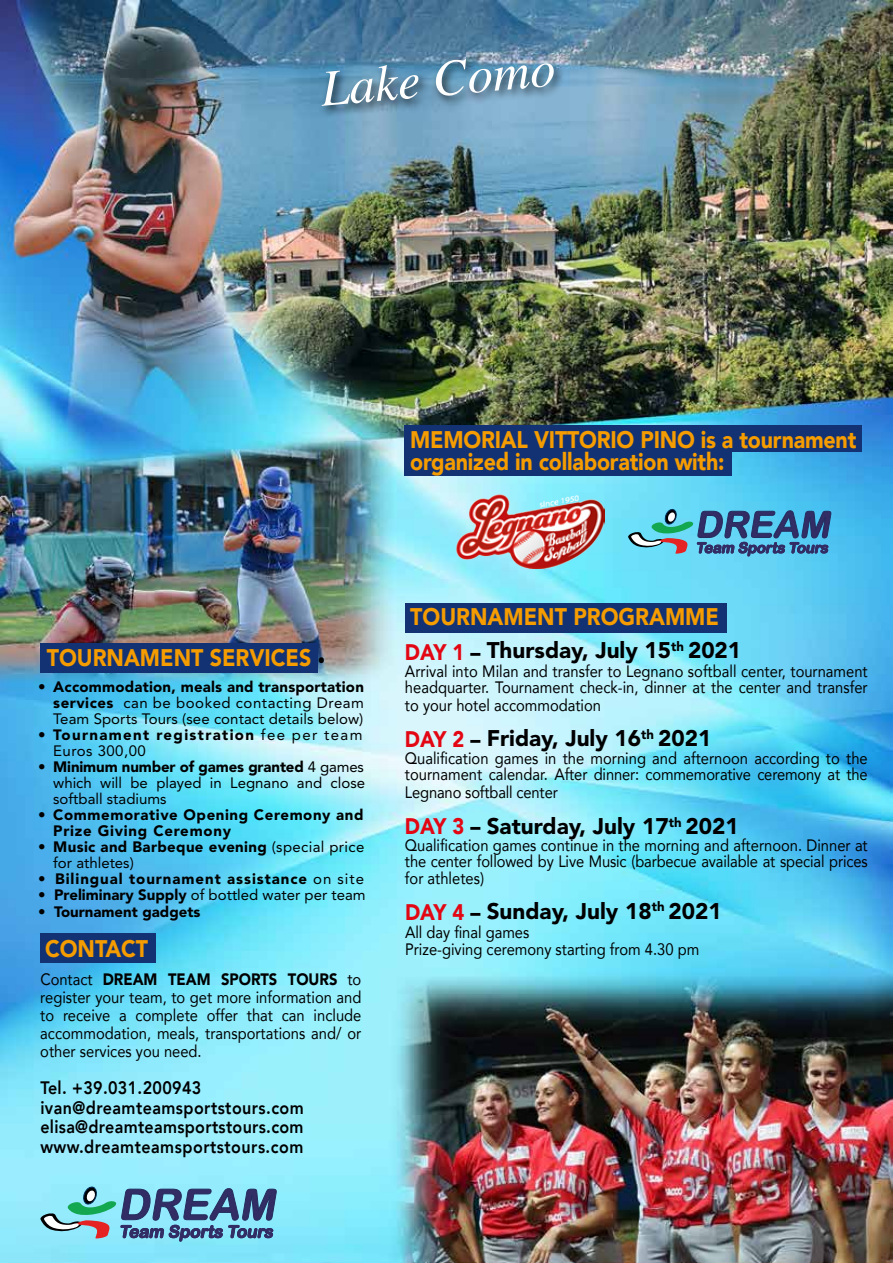
<style>
.page{position:relative;width:893px;height:1263px;background:#fff}
.page>*{position:absolute;margin:0;border:0;box-sizing:border-box;transform-origin:0 0}
.t1{font:italic 51.3px "Times";color:#fff}
.t2{font:900 24px/22.5px "Avenir";letter-spacing:-.01em;color:#f59c00;scale:.89 1}
.t3{font:900 22.5px "Avenir";color:#000;scale:.89 1}
.t4{font:800 18px/19.5px "Avenir";letter-spacing:.03em;color:#000;scale:.89 1}
.t5{font:16.5px/16.5px "Avenir";color:#000;scale:.89 1}
.t6{font:15px/16px "Avenir";color:#000;text-align:justify}
.t7{font:900 15px/16px "Avenir";letter-spacing:.04em;color:#000}
.t8{font:15px/16px "Avenir";letter-spacing:.03em;color:#000}
.t9{font:900 15px "Avenir";letter-spacing:.065em;color:#000}
.t10{font:900 15px "Avenir";color:#000}
.s1{font-weight:400;font-size:16.5px;color:#000}
.s2{font-weight:900}
.s3{font-weight:400}
.s4{color:#e30613}
</style>
<div class="page">
<img style="left:0;top:0;width:893px;height:1263px">
<div style="left:40px;top:934px;width:116px;height:29px;background:#123274"></div>
<div style="left:319px;top:56px;width:247px;height:62px;background:#000;opacity:.75"></div>
<svg style="left:40px;top:1186px;width:237px;height:55px;background:#70a5be"></svg>
<svg style="left:628px;top:509px;width:203px;height:47px;background:#5396b8"></svg>
<img style="left:454px;top:492px;width:150px;height:77px">
<div style="left:404px;top:426px;width:457px;height:26px;background:#123274"></div>
<div style="left:404px;top:449px;width:327px;height:27px;background:#123274"></div>
<div style="left:40px;top:643px;width:278px;height:30px;background:#123274"></div>
<div style="left:405px;top:603px;width:321px;height:29px;background:#123274"></div>
<h1 class="t1" style="left:317px;top:44px;width:237px;rotate:-5deg">Lake Como</h1>
<h2 class="t2" style="left:410px;top:428px;width:503px">MEMORIAL VITTORIO PINO is a tournament organized in collaboration with:</h2>
<h2 class="t2" style="left:47px;top:646px;width:314px">TOURNAMENT SERVICES <span class="s1">•</span></h2>
<p class="t6" style="left:53px;top:679px;width:312px;text-indent:-15px">• <span class="s2">Accommodation, meals and transportation services</span> can be booked contacting Dream Team Sports Tours (see contact details below)</p>
<p class="t8" style="left:53px;top:727px;width:311px;text-indent:-15px">• <span class="s2">Tournament registration</span> fee per team<br>Euros 300,00</p>
<p class="t6" style="left:53px;top:759px;width:313px;text-indent:-15px">• <span class="s2">Minimum number of games granted</span> 4 games which will be played in Legnano and close softball stadiums</p>
<p class="t7" style="left:53px;top:807px;width:312px;text-indent:-15px"><span class="s3">•</span> Commemorative Opening Ceremony and<br>Prize Giving Ceremony</p>
<p class="t6" style="left:53px;top:839px;width:313px;text-indent:-15px">• <span class="s2">Music and Barbeque evening</span> (special price for athletes)</p>
<p class="t9" style="left:38px;top:870px;width:327px"><span class="s3">•</span> Bilingual tournament assistance <span class="s3">on site</span></p>
<p class="t6" style="left:38px;top:887px;width:329px">• <span class="s2">Preliminary Supply</span> of bottled water per team</p>
<p class="t10" style="left:38px;top:902px;width:164px"><span class="s3">•</span> Tournament gadgets</p>
<h2 class="t2" style="left:45px;top:937px;width:117px">CONTACT</h2>
<p class="t5" style="left:40px;top:969px;width:362px;line-height:18px;text-align:justify">Contact <span class="s2">DREAM TEAM SPORTS TOURS</span> to register your team, to get more information and to receive a complete offer that can include accommodation, meals, transportations and/ or other services you need.</p>
<p class="t4" style="left:40px;top:1078px;width:298px">Tel. +39.031.200943 ivan@dreamteamsportstours.com elisa@dreamteamsportstours.com www.dreamteamsportstours.com</p>
<h2 class="t2" style="left:410px;top:605px;width:348px">TOURNAMENT PROGRAMME</h2>
<h3 class="t3" style="left:405px;top:631px;width:379px"><span class="s4">DAY 1</span> – Thursday, July 15<sup>th</sup> 2021</h3>
<p class="t5" style="left:405px;top:662px;width:521px">Arrival into Milan and transfer to Legnano softball center, tournament headquarter. Tournament check-in, dinner at the center and transfer</p>
<p class="t5" style="left:405px;top:696px;width:222px">to your hotel accommodation</p>
<h3 class="t3" style="left:405px;top:719px;width:346px"><span class="s4">DAY 2</span> – Friday, July 16<sup>th</sup> 2021</h3>
<p class="t5" style="left:405px;top:749px;width:521px">Qualification games in the morning and afternoon according to the tournament calendar. After dinner: commemorative ceremony at the</p>
<p class="t5" style="left:405px;top:783px;width:173px">Legnano softball center</p>
<h3 class="t3" style="left:405px;top:807px;width:377px"><span class="s4">DAY 3</span> – Saturday, July 17<sup>th</sup> 2021</h3>
<p class="t5" style="left:405px;top:836px;width:521px;text-align:justify">Qualification games continue in the morning and afternoon. Dinner at the center followed by Live Music (barbecue available at special prices for athletes)</p>
<h3 class="t3" style="left:405px;top:891px;width:357px"><span class="s4">DAY 4</span> – Sunday, July 18<sup>th</sup> 2021</h3>
<p class="t5" style="left:405px;top:924px;width:332px">All day final games<br>Prize-giving ceremony starting from 4.30 pm</p>
</div>
